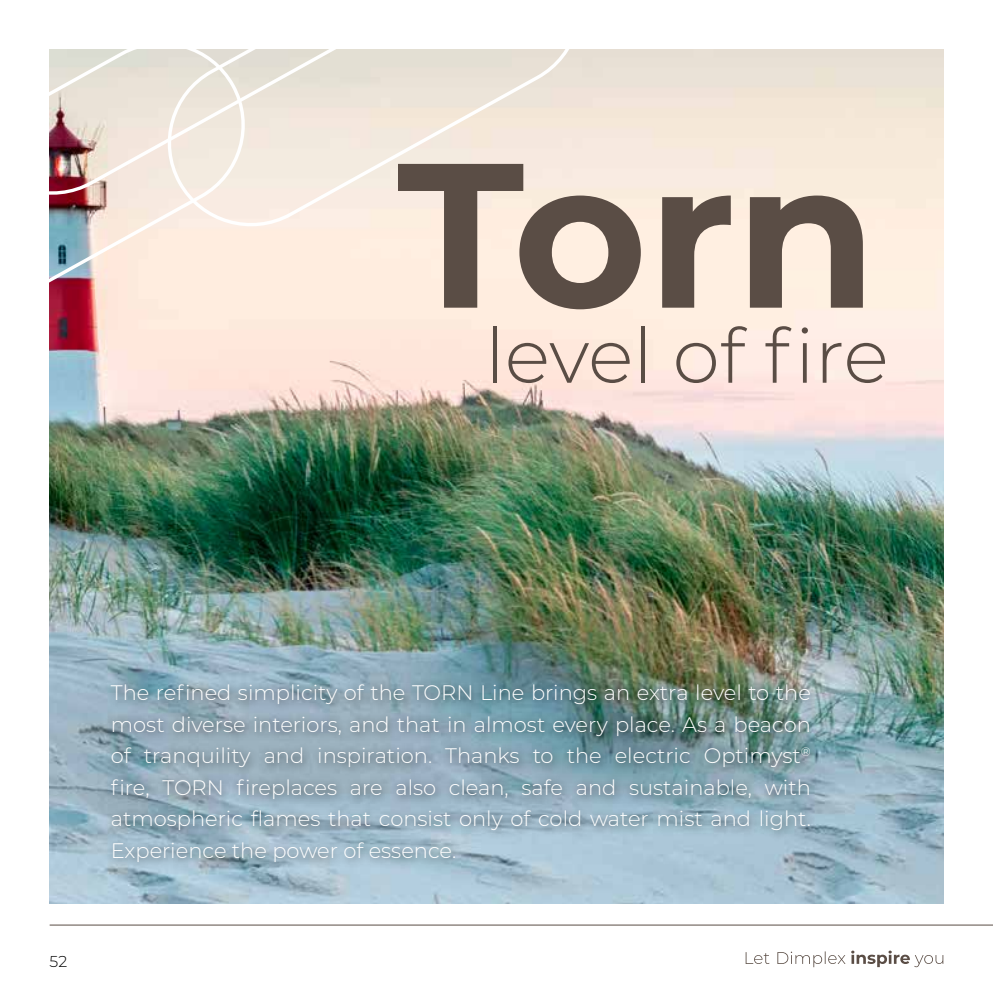
<style>
.page{position:relative;width:993px;height:993px;background:#fff}
.page>*{position:absolute;margin:0;border:0;box-sizing:border-box;transform-origin:0 0}
.t1{font:700 205.28px "Montserrat";color:#5a4d45}
.t2{font:300 75.77px "Montserrat";color:#5a4d45}
.t3{font:300 21px/31.5px "Montserrat";color:#fff;text-align:justify}
.t4{font:300 15.75px "Montserrat";color:#000}
</style>
<div class="page">
<img style="left:50px;top:50px;width:893px;height:853px">
<hr style="left:50px;top:924px;width:942px;height:1px;background:#5a4d45">
<svg style="left:745px;top:952px;width:24px;height:11px"></svg>
<svg style="left:777px;top:950px;width:166px;height:16px"></svg>
<svg style="left:255px;top:49px;width:336px;height:187px;background:#f2e8dc"></svg>
<svg style="left:49px;top:49px;width:206px;height:306px;background:#e5d1ca"></svg>
<div style="left:104px;top:677px;width:717px;height:194px;background:#000;opacity:.75"></div>
<h1 class="t1" style="left:397px;top:87px;width:481px">Torn</h1>
<h2 class="t2" style="left:485px;top:304px;width:405px">level of fire</h2>
<p class="t4" style="left:50px;top:949px;width:19px">52</p>
<p class="t3" style="left:111px;top:676px;width:701px">The refined simplicity of the TORN Line brings an extra level to the most diverse interiors, and that in almost every place. As a beacon of tranquility and inspiration. Thanks to the electric Optimyst<sup>® </sup>fire, TORN fireplaces are also clean, safe and sustainable, with atmospheric flames that consist only of cold water mist and light.<br>Experience the power of essence.</p>
</div>
